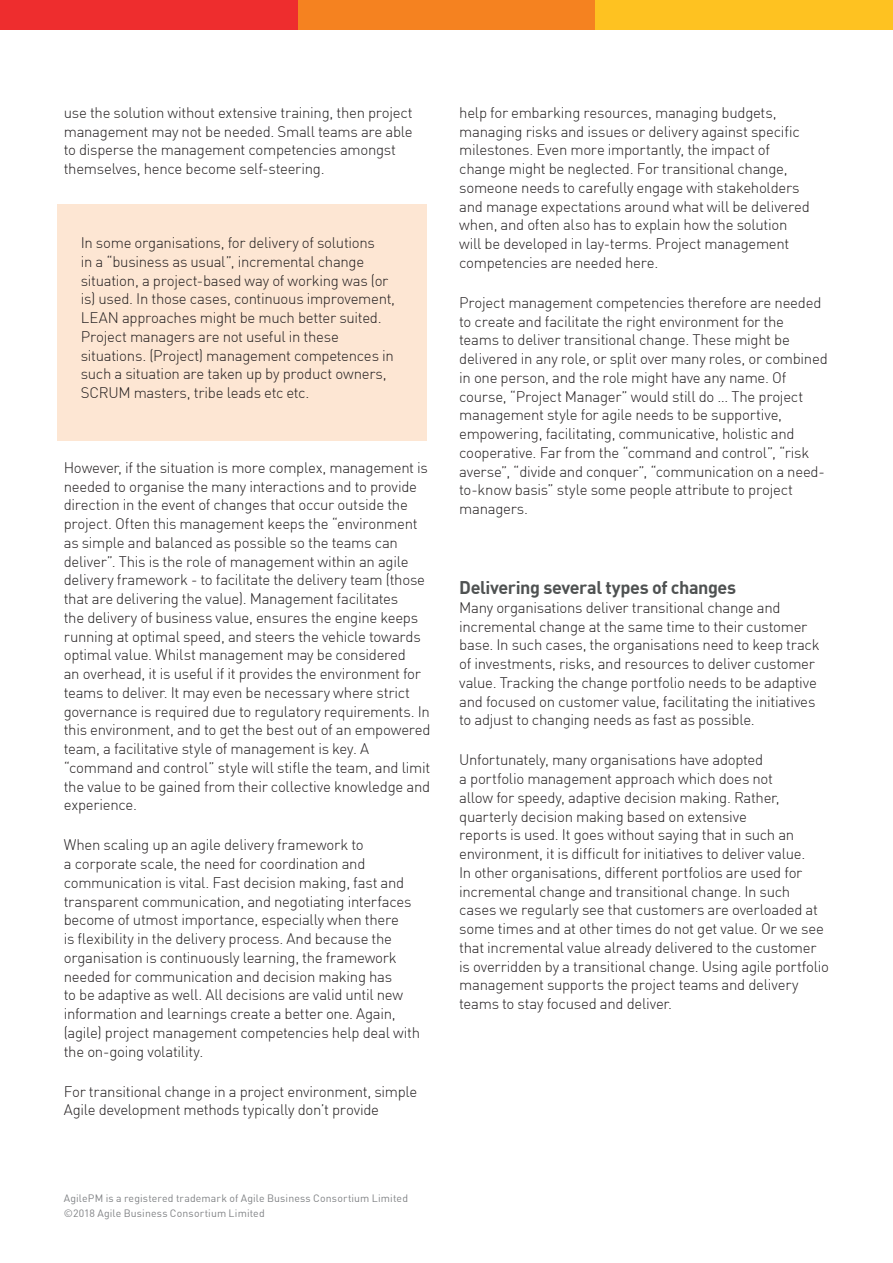
<style>
.page{position:relative;width:893px;height:1263px;background:#fff}
.page>*{position:absolute;margin:0;border:0;box-sizing:border-box;transform-origin:0 0}
.t1{font:700 18px "DIN Offc Pro";letter-spacing:-.025em;color:#4f5252}
.t2{font:300 15px/18.8px "DIN Offc Pro";letter-spacing:-.02em;color:#231f20}
.t3{font:10.5px "DIN Offc Pro";letter-spacing:.01em;color:#808285}
</style>
<div class="page">
<div style="left:0;top:0;width:298px;height:30px;background:#ee2d2e"></div>
<div style="left:298px;top:0;width:297px;height:30px;background:#f58220"></div>
<div style="left:595px;top:0;width:298px;height:30px;background:#fec221"></div>
<div style="left:57px;top:204px;width:370px;height:236px;background:#fde6d3"></div>
<p class="t2" style="left:64px;top:102px;width:350px">use the solution without extensive training, then project management may not be needed. Small teams are able to disperse the management competencies amongst themselves, hence become self-steering.</p>
<p class="t2" style="left:81px;top:232px;width:316px">In some organisations, for delivery of solutions<br>in a “business as usual”, incremental change situation, a project-based way of working was (or is) used. In those cases, continuous improvement, LEAN approaches might be much better suited.<br>Project managers are not useful in these situations. (Project) management competences in such a situation are taken up by product owners, SCRUM masters, tribe leads etc etc.</p>
<p class="t2" style="left:64px;top:457px;width:368px">However, if the situation is more complex, management is needed to organise the many interactions and to provide direction in the event of changes that occur outside the project. Often this management keeps the “environment as simple and balanced as possible so the teams can deliver”. This is the role of management within an agile delivery framework - to facilitate the delivery team (those that are delivering the value). Management facilitates<br>the delivery of business value, ensures the engine keeps running at optimal speed, and steers the vehicle towards optimal value. Whilst management may be considered<br>an overhead, it is useful if it provides the environment for teams to deliver. It may even be necessary where strict governance is required due to regulatory requirements. In this environment, and to get the best out of an empowered team, a facilitative style of management is key. A “command and control” style will stifle the team, and limit the value to be gained from their collective knowledge and experience.</p>
<p class="t2" style="left:64px;top:835px;width:358px">When scaling up an agile delivery framework to<br>a corporate scale, the need for coordination and communication is vital. Fast decision making, fast and transparent communication, and negotiating interfaces become of utmost importance, especially when there<br>is flexibility in the delivery process. And because the organisation is continuously learning, the framework needed for communication and decision making has<br>to be adaptive as well. All decisions are valid until new information and learnings create a better one. Again, (agile) project management competencies help deal with the on-going volatility.</p>
<p class="t2" style="left:64px;top:1081px;width:355px">For transitional change in a project environment, simple<br>Agile development methods typically don’t provide</p>
<p class="t2" style="left:459px;top:102px;width:352px">help for embarking resources, managing budgets, managing risks and issues or delivery against specific milestones. Even more importantly, the impact of change might be neglected. For transitional change, someone needs to carefully engage with stakeholders and manage expectations around what will be delivered when, and often also has to explain how the solution will be developed in lay-terms. Project management competencies are needed here.</p>
<p class="t2" style="left:459px;top:292px;width:370px">Project management competencies therefore are needed to create and facilitate the right environment for the<br>teams to deliver transitional change. These might be delivered in any role, or split over many roles, or combined in one person, and the role might have any name. Of course, “Project Manager” would still do … The project management style for agile needs to be supportive, empowering, facilitating, communicative, holistic and cooperative. Far from the “command and control”, “risk averse”, “divide and conquer”, “communication on a need&shy;to-know basis” style some people attribute to project managers.</p>
<p class="t1" style="left:459px;top:573px;width:278px">Delivering several types of changes</p>
<p class="t2" style="left:459px;top:597px;width:362px">Many organisations deliver transitional change and incremental change at the same time to their customer base. In such cases, the organisations need to keep track of investments, risks, and resources to deliver customer value. Tracking the change portfolio needs to be adaptive and focused on customer value, facilitating the initiatives to adjust to changing needs as fast as possible.</p>
<p class="t2" style="left:459px;top:750px;width:371px">Unfortunately, many organisations have adopted<br>a portfolio management approach which does not<br>allow for speedy, adaptive decision making. Rather, quarterly decision making based on extensive<br>reports is used. It goes without saying that in such an environment, it is difficult for initiatives to deliver value.<br>In other organisations, different portfolios are used for incremental change and transitional change. In such cases we regularly see that customers are overloaded at some times and at other times do not get value. Or we see that incremental value already delivered to the customer is overridden by a transitional change. Using agile portfolio management supports the project teams and delivery teams to stay focused and deliver.</p>
<p class="t3" style="left:64px;top:1191px;width:346px">AgilePM is a registered trademark of Agile Business Consortium Limited</p>
<p class="t3" style="left:64px;top:1206px;width:202px">©2018 Agile Business Consortium Limited</p>
</div>
